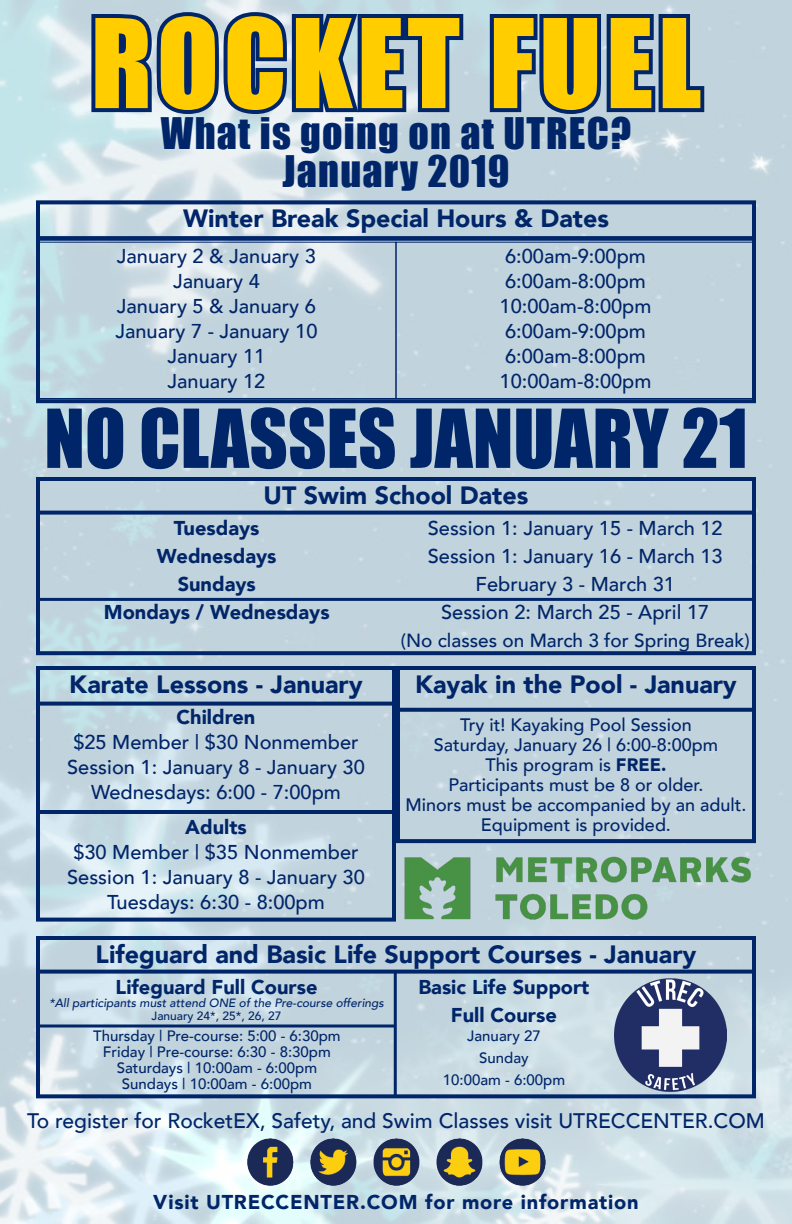
<style>
.page{position:relative;width:792px;height:1224px;background:#fff}
.page>*{position:absolute;margin:0;border:0;box-sizing:border-box;transform-origin:0 0}
.t1{font:114px "Impact";letter-spacing:.04em;color:#ffcd00}
.t2{font:75px "Impact";color:#002569}
.t3{font:40px "Impact";letter-spacing:.03em;color:#002569}
.t4{font:900 25px "Avenir";color:#002569}
.t5{font:500 21px "Avenir";color:#002569}
.t6{font:500 20px "Avenir";color:#002569}
.t7{font:900 20px "Avenir";color:#002569}
.t8{font:900 20px "Avenir";letter-spacing:.04em;color:#002569}
.t9{font:500 19px "Avenir";color:#002569}
.t10{font:500 18px "Avenir";color:#002569}
.t11{font:500 15px "Avenir";color:#002569}
.t12{font:italic 500 12px "Avenir";color:#002569}
.t13{font:500 12px "Avenir";color:#002569}
.s1{font-weight:900}
</style>
<div class="page">
<img style="left:0;top:0;width:792px;height:1224px">
<svg style="left:87px;top:3px;width:380px;height:117px;background:#7d95b4"></svg>
<svg style="left:486px;top:10px;width:222px;height:110px;background:#6a85a9"></svg>
<div style="left:36px;top:200px;width:720px;height:203px;border:4px solid #002569"></div>
<div style="left:36px;top:201px;width:720px;height:40px;border:1px solid #002569"></div>
<div style="left:36px;top:242px;width:360px;height:157px;border:1px solid #002569"></div>
<div style="left:396px;top:242px;width:360px;height:157px;border:1px solid #002569"></div>
<svg style="left:37px;top:236px;width:717px;height:4px;background:#04296b"></svg>
<hr style="left:37px;top:598px;width:718px;height:3px;background:#002569">
<div style="left:36px;top:477px;width:720px;height:178px;border:4px solid #002569"></div>
<svg style="left:39px;top:511px;width:714px;height:4px;background:#133674"></svg>
<svg style="left:41px;top:1024px;width:353px;height:4px"></svg>
<div style="left:36px;top:936px;width:720px;height:162px;border:4px solid #002569"></div>
<svg style="left:39px;top:970px;width:714px;height:4px;background:#133674"></svg>
<img style="left:614px;top:975px;width:113px;height:117px">
<hr style="left:394px;top:971px;width:3px;height:125px;background:#002569">
<div style="left:396px;top:666px;width:360px;height:177px;border:4px solid #002569"></div>
<svg style="left:398px;top:708px;width:356px;height:4px"></svg>
<img style="left:396px;top:843px;width:360px;height:78px">
<div style="left:36px;top:666px;width:360px;height:256px;border:4px solid #002569"></div>
<svg style="left:38px;top:702px;width:356px;height:4px"></svg>
<hr style="left:36px;top:810px;width:360px;height:4px;background:#002569">
<img style="left:248px;top:1139px;width:297px;height:46px">
<p class="t1" style="left:91px;top:-25px;width:612px">ROCKET FUEL</p>
<p class="t3" style="left:161px;top:103px;width:472px">What is going on at UTREC?</p>
<p class="t3" style="left:282px;top:141px;width:229px">January 2019</p>
<p class="t4" style="left:183px;top:197px;width:427px">Winter Break Special Hours &amp; Dates</p>
<p class="t6" style="left:117px;top:238px;width:200px">January 2 &amp; January 3</p>
<p class="t6" style="left:173px;top:263px;width:88px">January 4</p>
<p class="t6" style="left:117px;top:288px;width:200px">January 5 &amp; January 6</p>
<p class="t6" style="left:115px;top:313px;width:203px">January 7 - January 10</p>
<p class="t6" style="left:168px;top:338px;width:99px">January 11</p>
<p class="t6" style="left:168px;top:363px;width:99px">January 12</p>
<p class="t6" style="left:505px;top:238px;width:142px">6:00am-9:00pm</p>
<p class="t6" style="left:505px;top:263px;width:142px">6:00am-8:00pm</p>
<p class="t6" style="left:500px;top:288px;width:153px">10:00am-8:00pm</p>
<p class="t6" style="left:505px;top:313px;width:142px">6:00am-9:00pm</p>
<p class="t6" style="left:505px;top:338px;width:142px">6:00am-8:00pm</p>
<p class="t6" style="left:500px;top:363px;width:153px">10:00am-8:00pm</p>
<p class="t2" style="left:44px;top:380px;width:705px">NO CLASSES JANUARY 21</p>
<p class="t4" style="left:264px;top:474px;width:266px">UT Swim School Dates</p>
<p class="t6" style="left:428px;top:511px;width:296px">Session 1: January 15 - March 12</p>
<p class="t6" style="left:428px;top:539px;width:296px">Session 1: January 16 - March 13</p>
<p class="t6" style="left:476px;top:567px;width:201px">February 3 - March 31</p>
<p class="t6" style="left:441px;top:595px;width:270px">Session 2: March 25 - April 17</p>
<p class="t9" style="left:401px;top:624px;width:350px">(No classes on March 3 for Spring Break)</p>
<p class="t7" style="left:174px;top:511px;width:87px">Tuesdays</p>
<p class="t7" style="left:157px;top:539px;width:121px">Wednesdays</p>
<p class="t7" style="left:178px;top:567px;width:80px">Sundays</p>
<p class="t7" style="left:104px;top:595px;width:227px">Mondays / Wednesdays</p>
<p class="t4" style="left:69px;top:663px;width:295px">Karate Lessons - January</p>
<p class="t7" style="left:177px;top:700px;width:80px">Children</p>
<p class="t6" style="left:73px;top:725px;width:287px">$25 Member | $30 Nonmember</p>
<p class="t6" style="left:67px;top:750px;width:299px">Session 1: January 8 - January 30</p>
<p class="t6" style="left:91px;top:775px;width:251px">Wednesdays: 6:00 - 7:00pm</p>
<p class="t7" style="left:185px;top:810px;width:63px">Adults</p>
<p class="t6" style="left:73px;top:834px;width:287px">$30 Member | $35 Nonmember</p>
<p class="t6" style="left:67px;top:859px;width:299px">Session 1: January 8 - January 30</p>
<p class="t6" style="left:107px;top:884px;width:219px">Tuesdays: 6:30 - 8:00pm</p>
<p class="t4" style="left:415px;top:663px;width:323px">Kayak in the Pool - January</p>
<p class="t10" style="left:460px;top:709px;width:233px">Try it! Kayaking Pool Session</p>
<p class="t10" style="left:434px;top:729px;width:286px">Saturday, January 26 | 6:00-8:00pm</p>
<p class="t10" style="left:486px;top:749px;width:182px">This program is <span class="s1">FREE.</span></p>
<p class="t10" style="left:448px;top:769px;width:257px">Participants must be 8 or older.</p>
<p class="t10" style="left:405px;top:789px;width:343px">Minors must be accompanied by an adult.</p>
<p class="t10" style="left:481px;top:809px;width:192px">Equipment is provided.</p>
<p class="t4" style="left:96px;top:933px;width:602px">Lifeguard and Basic Life Support Courses - January</p>
<p class="t7" style="left:116px;top:970px;width:203px">Lifeguard Full Course</p>
<p class="t12" style="left:49px;top:995px;width:336px">*All participants must attend ONE of the Pre-course offerings</p>
<p class="t13" style="left:152px;top:1005px;width:131px">January 24*, 25*, 26, 27</p>
<p class="t11" style="left:93px;top:1023px;width:249px">Thursday | Pre-course: 5:00 - 6:30pm</p>
<p class="t11" style="left:103px;top:1039px;width:229px">Friday | Pre-course: 6:30 - 8:30pm</p>
<p class="t11" style="left:117px;top:1055px;width:202px">Saturdays | 10:00am - 6:00pm</p>
<p class="t11" style="left:122px;top:1071px;width:192px">Sundays | 10:00am - 6:00pm</p>
<p class="t7" style="left:418px;top:970px;width:173px">Basic Life Support</p>
<p class="t7" style="left:451px;top:998px;width:107px">Full Course</p>
<p class="t11" style="left:467px;top:1023px;width:75px">January 27</p>
<p class="t11" style="left:479px;top:1045px;width:51px">Sunday</p>
<p class="t11" style="left:443px;top:1067px;width:124px">10:00am - 6:00pm</p>
<p class="t5" style="left:27px;top:1103px;width:739px">To register for RocketEX, Safety, and Swim Classes visit UTRECCENTER.COM</p>
<p class="t8" style="left:153px;top:1185px;width:487px">Visit UTRECCENTER.COM for more information</p>
</div>
